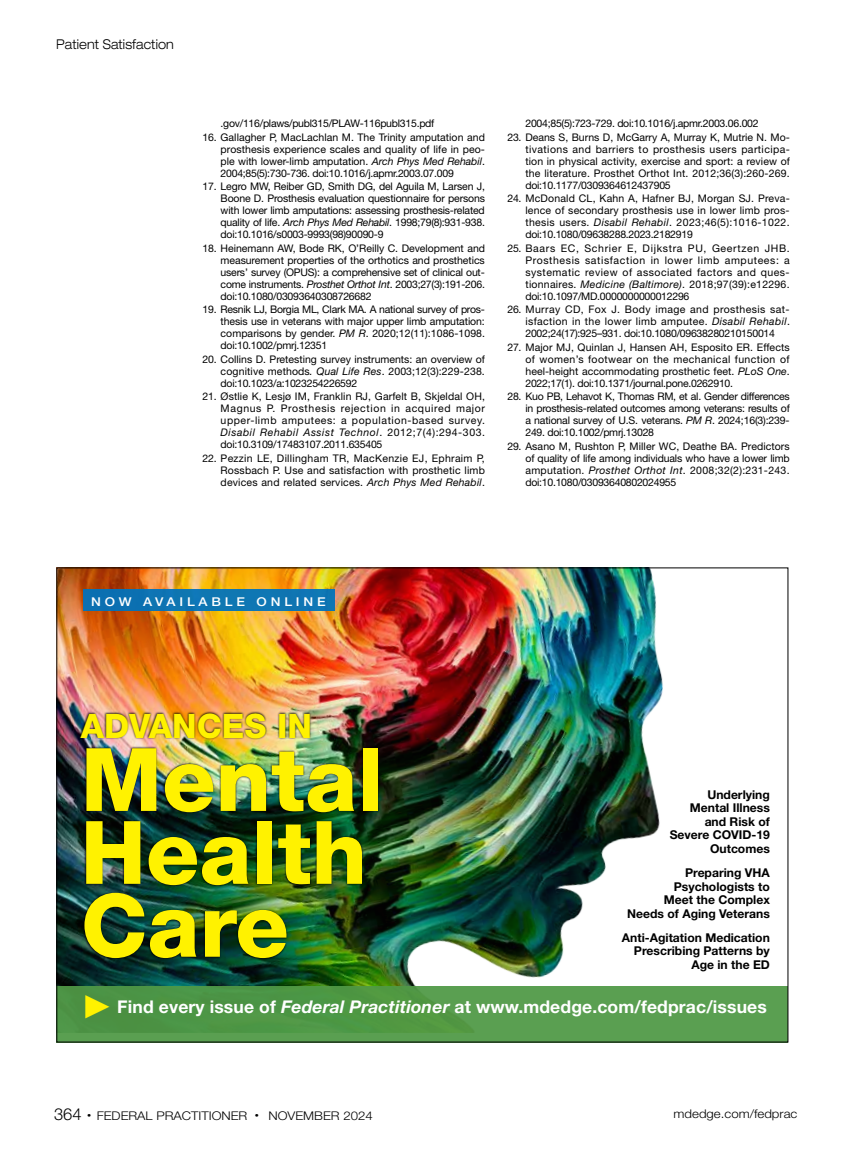
<style>
.page{position:relative;width:851px;height:1161px;background:#fff}
.page>*{position:absolute;margin:0;border:0;box-sizing:border-box;transform-origin:0 0}
.t1{font:800 87.75px/72.9px "Helvetica Neue LT Std";color:#fff200}
.t2{font:800 33.75px "Helvetica Neue LT Std";color:#fff200}
.t3{font:700 17.55px "Helvetica Neue LT Std";letter-spacing:.005em;color:#fff}
.t4{font:300 expanded 13.5px "Helvetica Neue LT Std";letter-spacing:.01em;color:#000;scale:.9 1}
.t5{font:700 12.15px/13.5px "Helvetica Neue LT Std";color:#000;text-align:right}
.t6{font:500 12.15px "Helvetica Neue LT Std";letter-spacing:.28em;color:#fff;scale:1.12 1}
.t7{font:300 12px "Helvetica Neue LT Std";color:#000;scale:1.1 1}
.t8{font:10.5px/12px "Helvetica Neue LT Std";letter-spacing:-.025em;color:#000;text-align:justify}
.s1{font-style:italic}
.s2{font-size:16.5px}
</style>
<div class="page">
<img style="left:58px;top:570px;width:605px;height:416px">
<div style="left:57px;top:986px;width:731px;height:56px;background:linear-gradient(to right,#4c9444,#5da253)"></div>
<div style="left:83px;top:589px;width:251px;height:21px;background:#0f76b1"></div>
<img style="left:78px;top:712px;width:301px;height:249px">
<svg style="left:86px;top:995px;width:24px;height:24px"></svg>
<p class="t4" style="left:56px;top:36px;width:132px">Patient Satisfaction</p>
<p class="t8" style="left:220px;top:117px;width:215px">.gov/116/plaws/publ315/PLAW-116publ315.pdf</p>
<p class="t8" style="left:220px;top:131px;width:266px;text-indent:-18px">16. Gallagher P, MacLachlan M. The Trinity amputation and prosthesis experience scales and quality of life in peo&shy;ple with lower-limb amputation. <span class="s1">Arch Phys Med Rehabil</span>.<br>2004;85(5):730-736. doi:10.1016/j.apmr.2003.07.009</p>
<p class="t8" style="left:220px;top:180px;width:266px;text-indent:-18px">17. Legro MW, Reiber GD, Smith DG, del Aguila M, Larsen J, Boone D. Prosthesis evaluation questionnaire for persons with lower limb amputations: assessing prosthesis-related quality of life. <span class="s1">Arch Phys Med Rehabil</span>. 1998;79(8):931-938. doi:10.1016/s0003-9993(98)90090-9</p>
<p class="t8" style="left:220px;top:242px;width:266px;text-indent:-18px">18. Heinemann AW, Bode RK, O’Reilly C. Development and measurement properties of the orthotics and prosthetics users’ survey (OPUS): a comprehensive set of clinical out&shy;come instruments. <span class="s1">Prosthet Orthot Int</span>. 2003;27(3):191-206. doi:10.1080/03093640308726682</p>
<p class="t8" style="left:220px;top:303px;width:266px;text-indent:-18px">19. Resnik LJ, Borgia ML, Clark MA. A national survey of pros&shy;thesis use in veterans with major upper limb amputation: comparisons by gender. <span class="s1">PM R</span>. 2020;12(11):1086-1098. doi:10.1002/pmrj.12351</p>
<p class="t8" style="left:220px;top:353px;width:266px;text-indent:-18px">20. Collins D. Pretesting survey instruments: an overview of cognitive methods<span class="s1">. Qual Life Res</span>. 2003;12(3):229-238. doi:10.1023/a:1023254226592</p>
<p class="t8" style="left:220px;top:390px;width:266px;text-indent:-18px">21. Østlie K, Lesjø IM, Franklin RJ, Garfelt B, Skjeldal OH, Magnus P. Prosthesis rejection in acquired major upper-limb amputees: a population-based survey.<br><span class="s1">Disabil Rehabil Assist Technol</span>. 2012;7(4):294-303. doi:10.3109/17483107.2011.635405</p>
<p class="t8" style="left:220px;top:452px;width:266px;text-indent:-18px">22. Pezzin LE, Dillingham TR, MacKenzie EJ, Ephraim P, Rossbach P. Use and satisfaction with prosthetic limb devices and related services. <span class="s1">Arch Phys Med Rehabil</span>.</p>
<p class="t8" style="left:525px;top:117px;width:235px">2004;85(5):723-729. doi:10.1016/j.apmr.2003.06.002</p>
<p class="t8" style="left:525px;top:131px;width:266px;text-indent:-18px">23. Deans S, Burns D, McGarry A, Murray K, Mutrie N. Mo&shy;tivations and barriers to prosthesis users participa&shy;tion in physical activity, exercise and sport: a review of the literature. Prosthet Orthot Int. 2012;36(3):260-269. doi:10.1177/0309364612437905</p>
<p class="t8" style="left:525px;top:192px;width:266px;text-indent:-18px">24. McDonald CL, Kahn A, Hafner BJ, Morgan SJ. Preva&shy;lence of secondary prosthesis use in lower limb pros&shy;thesis users. <span class="s1">Disabil Rehabil</span>. 2023;46(5):1016-1022. doi:10.1080/09638288.2023.2182919</p>
<p class="t8" style="left:525px;top:242px;width:266px;text-indent:-18px">25. Baars EC, Schrier E, Dijkstra PU, Geertzen JHB.<br>Prosthesis satisfaction in lower limb amputees: a systematic review of associated factors and ques&shy;tionnaires. <span class="s1">Medicine (Baltimore)</span>. 2018;97(39):e12296. doi:10.1097/MD.0000000000012296</p>
<p class="t8" style="left:525px;top:303px;width:266px;text-indent:-18px">26. Murray CD, Fox J. Body image and prosthesis sat&shy;isfaction in the lower limb amputee. <span class="s1">Disabil Rehabil</span>.<br>2002;24(17):925–931. doi:10.1080/09638280210150014</p>
<p class="t8" style="left:525px;top:341px;width:266px;text-indent:-18px">27. Major MJ, Quinlan J, Hansen AH, Esposito ER. Effects of women’s footwear on the mechanical function of heel-height accommodating prosthetic feet. <span class="s1">PLoS One</span>.<br>2022;17(1). doi:10.1371/journal.pone.0262910.</p>
<p class="t8" style="left:525px;top:390px;width:266px;text-indent:-18px">28. Kuo PB, Lehavot K, Thomas RM, et al. Gender differences in prosthesis-related outcomes among veterans: results of a national survey of U.S. veterans. <span class="s1">PM R</span>. 2024;16(3):239- 249. doi:10.1002/pmrj.13028</p>
<p class="t8" style="left:525px;top:440px;width:266px;text-indent:-18px">29. Asano M, Rushton P, Miller WC, Deathe BA. Predictors of quality of life among individuals who have a lower limb amputation. <span class="s1">Prosthet Orthot Int</span>. 2008;32(2):231-243. doi:10.1080/03093640802024955</p>
<p class="t6" style="left:91px;top:594px;width:211px">NOW AVAILABLE ONLINE</p>
<h2 class="t2" style="left:81px;top:706px;width:233px">ADVANCES IN</h2>
<h1 class="t1" style="left:81px;top:743px;width:304px">Mental<br>Health<br>Care</h1>
<p class="t5" style="left:669px;top:787px;width:102px">Underlying<br>Mental Illness and Risk of<br>Severe COVID-19<br>Outcomes</p>
<p class="t5" style="left:627px;top:866px;width:144px">Preparing VHA<br>Psychologists to<br>Meet the Complex<br>Needs of Aging Veterans</p>
<p class="t5" style="left:622px;top:930px;width:149px">Anti-Agitation Medication<br>Prescribing Patterns by<br>Age in the ED</p>
<h3 class="t3" style="left:117px;top:995px;width:651px">Find every issue of <span class="s1">Federal Practitioner</span> at www.mdedge.com/fedprac/issues</h3>
<p class="t7" style="left:54px;top:1108px;width:291px"><span class="s2">364</span> <sup>•</sup> FEDERAL PRACTITIONER <sup>•</sup> NOVEMBER 2024</p>
<p class="t7" style="left:673px;top:1107px;width:114px">mdedge.com/fedprac</p>
</div>
